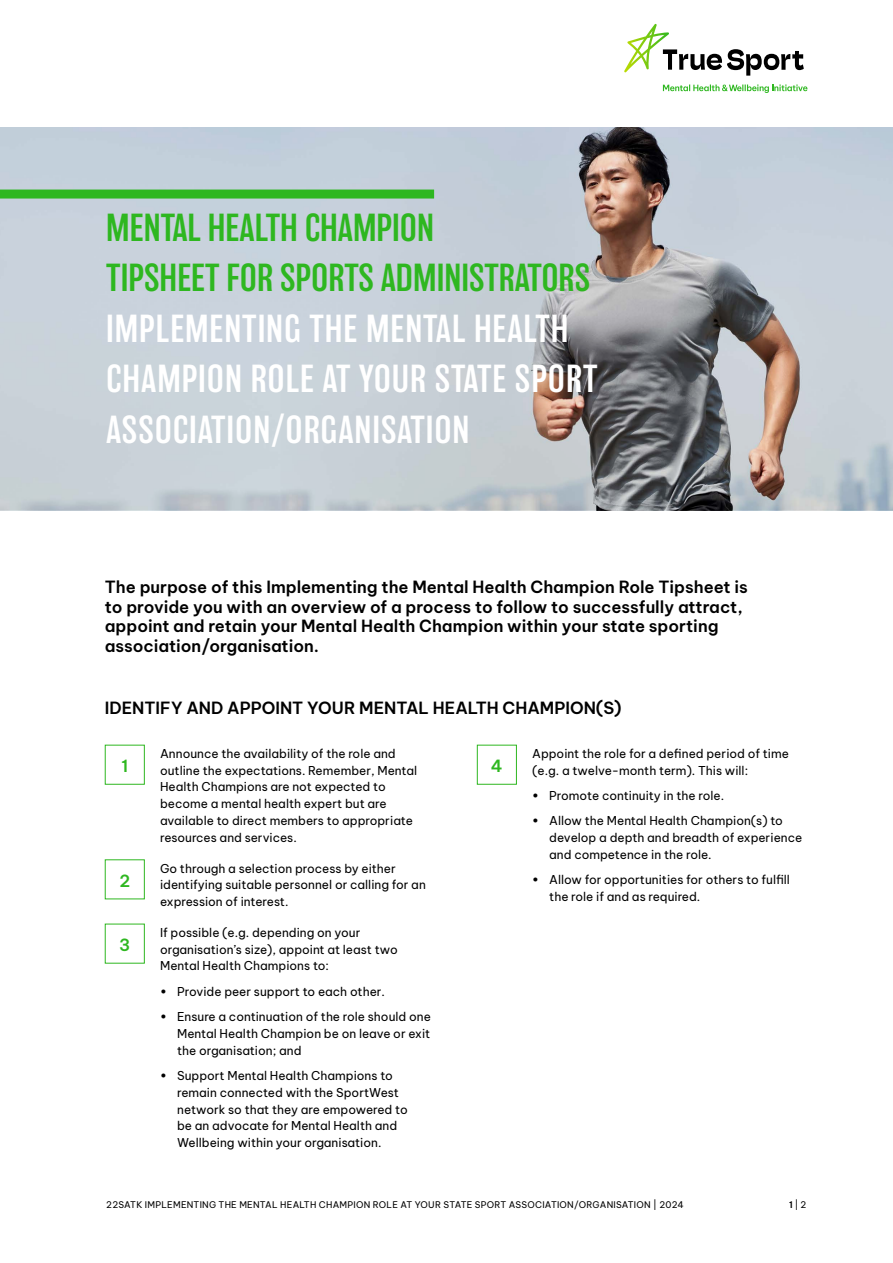
<style>
.page{position:relative;width:893px;height:1263px;background:#fff}
.page>*{position:absolute;margin:0;border:0;box-sizing:border-box;transform-origin:0 0}
.t1{font:300 36px/50.4px "Balboa";letter-spacing:.025em;color:#fff}
.t2{font:300 36px/50.4px "Balboa";color:#2eb720}
.t3{font:600 16.5px/19.8px "Be Vietnam Pro";color:#000}
.t4{font:600 16.5px "Be Vietnam Pro";color:#2eb720}
.t5{font:12px/16.8px "Be Vietnam Pro";color:#000}
.t6{font:9px "Be Vietnam Pro";letter-spacing:.025em;color:#000}
.s1{font-weight:600}
</style>
<div class="page">
<svg style="left:663px;top:84px;width:144px;height:9px"></svg>
<svg style="left:624px;top:24px;width:180px;height:52px"></svg>
<img style="left:0;top:128px;width:893px;height:382px">
<div style="left:0;top:190px;width:434px;height:9px;background:#2eb720"></div>
<div style="left:105px;top:745px;width:40px;height:40px;border:1px solid #2eb720"></div>
<div style="left:105px;top:859px;width:40px;height:40px;border:1px solid #2eb720"></div>
<div style="left:105px;top:924px;width:40px;height:39px;border:1px solid #2eb720"></div>
<div style="left:477px;top:745px;width:40px;height:40px;border:1px solid #2eb720"></div>
<h1 class="t2" style="left:106px;top:203px;width:485px">MENTAL HEALTH CHAMPION<br>TIPSHEET FOR SPORTS ADMINISTRATORS</h1>
<h1 class="t1" style="left:106px;top:304px;width:493px">IMPLEMENTING THE MENTAL HEALTH<br>CHAMPION ROLE AT YOUR STATE SPORT<br>ASSOCIATION/ORGANISATION</h1>
<p class="t3" style="left:105px;top:575px;width:645px">The purpose of this Implementing the Mental Health Champion Role Tipsheet is to provide you with an overview of a process to follow to successfully attract, appoint and retain your Mental Health Champion within your state sporting association/organisation.</p>
<h2 class="t3" style="left:105px;top:697px;width:518px">IDENTIFY AND APPOINT YOUR MENTAL HEALTH CHAMPION(S)</h2>
<h2 class="t4" style="left:121px;top:752px;width:8px">1</h2>
<p class="t5" style="left:160px;top:744px;width:259px">Announce the availability of the role and outline the expectations. Remember, Mental Health Champions are not expected to become a mental health expert but are available to direct members to appropriate resources and services.</p>
<h2 class="t4" style="left:119px;top:866px;width:12px">2</h2>
<p class="t5" style="left:160px;top:858px;width:267px">Go through a selection process by either identifying suitable personnel or calling for an expression of interest.</p>
<h2 class="t4" style="left:119px;top:931px;width:13px">3</h2>
<p class="t5" style="left:160px;top:923px;width:239px">If possible (e.g. depending on your organisation’s size), appoint at least two<br>Mental Health Champions to:</p>
<p class="t5" style="left:160px;top:982px;width:226px"><span class="s1">•</span> Provide peer support to each other.</p>
<p class="t5" style="left:177px;top:1007px;width:255px;text-align:justify;text-indent:-17px"><span class="s1">•</span> Ensure a continuation of the role should one Mental Health Champion be on leave or exit the organisation; and</p>
<p class="t5" style="left:177px;top:1066px;width:232px;text-indent:-17px"><span class="s1">•</span> Support Mental Health Champions to remain connected with the SportWest network so that they are empowered to be an advocate for Mental Health and Wellbeing within your organisation.</p>
<h2 class="t4" style="left:491px;top:752px;width:13px">4</h2>
<p class="t5" style="left:532px;top:744px;width:258px">Appoint the role for a defined period of time (e.g. a twelve-month term). This will:</p>
<p class="t5" style="left:532px;top:786px;width:193px"><span class="s1">•</span> Promote continuity in the role.</p>
<p class="t5" style="left:549px;top:811px;width:255px;text-indent:-17px"><span class="s1">•</span> Allow the Mental Health Champion(s) to develop a depth and breadth of experience and competence in the role.</p>
<p class="t5" style="left:549px;top:870px;width:242px;text-indent:-17px"><span class="s1">•</span> Allow for opportunities for others to fulfill the role if and as required.</p>
<p class="t6" style="left:106px;top:1197px;width:579px">22SATK IMPLEMENTING THE MENTAL HEALTH CHAMPION ROLE AT YOUR STATE SPORT ASSOCIATION/ORGANISATION | 2024</p>
<p class="t6" style="left:789px;top:1197px;width:19px"><span class="s1">1</span> | 2</p>
</div>
